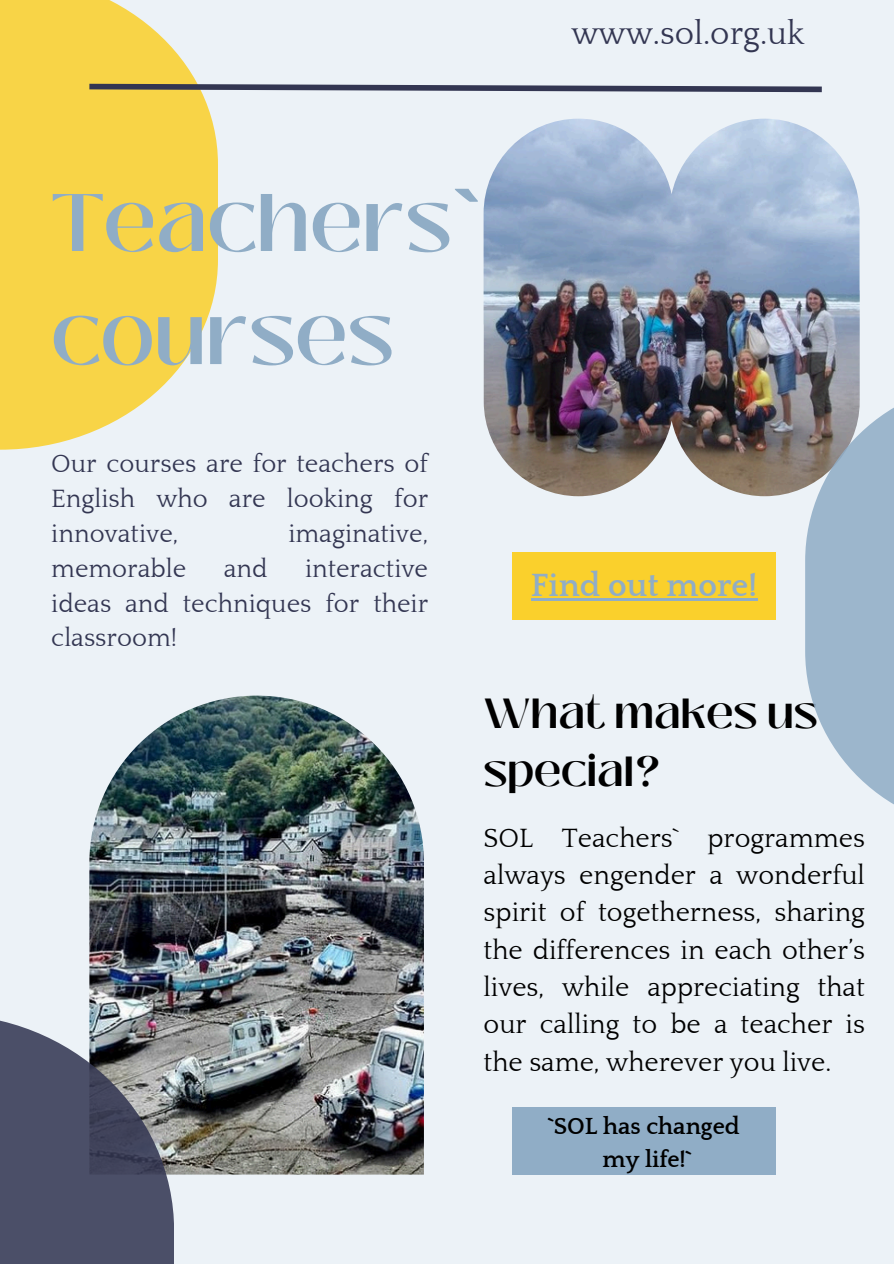
<style>
.page{position:relative;width:894px;height:1264px;background:#fff}
.page>*{position:absolute;margin:0;border:0;box-sizing:border-box;transform-origin:0 0}
.t1{font:600 81.15px/113.1px "Black Mango";color:#90adc6}
.t2{font:600 42px/58.5px "Black Mango";color:#000}
.t3{font:33.15px "Quattrocento";color:#333652}
.t4{font:700 33px "Quattrocento";color:#90adc6}
.t5{font:27.15px/37.3px "Quattrocento";color:#000;text-align:justify}
.t6{font:25.65px/35px "Quattrocento";color:#333652;text-align:justify}
.t7{font:700 23.85px "Quattrocento";color:#000}
.s1{font-family:"Noto Sans";font-weight:700}
</style>
<div class="page">
<div style="left:0;top:0;width:893px;height:1263px;background:#ecf2f7"></div>
<img style="left:483px;top:119px;width:376px;height:377px">
<div style="left:512px;top:552px;width:263px;height:67px;background:#fad02c"></div>
<div style="left:512px;top:1107px;width:263px;height:67px;background:#90adc6"></div>
<img style="left:89px;top:695px;width:335px;height:479px">
<svg style="left:0;top:0;width:218px;height:449px;background:#f6d85f"></svg>
<svg style="left:84px;top:81px;width:738px;height:14px"></svg>
<svg style="left:0;top:1014px;width:174px;height:249px;background:#5d6174"></svg>
<svg style="left:804px;top:381px;width:89px;height:423px;fill:#9cb6cc"></svg>
<hr style="left:531px;top:598px;width:226px;height:2px;background:#90adc6">
<h5 class="t1" style="left:51px;top:167px;width:431px">Teachers<span class="s1">` </span>courses</h5>
<h5 class="t6" style="left:51px;top:447px;width:378px">Our courses are for teachers of English who are looking for innovative,</h5>
<h5 class="t6" style="left:288px;top:516px;width:141px">imaginative,</h5>
<h5 class="t6" style="left:51px;top:551px;width:136px">memorable</h5>
<h5 class="t6" style="left:224px;top:551px;width:45px">and</h5>
<h5 class="t6" style="left:51px;top:551px;width:378px;text-indent:254px">interactive ideas and techniques for their classroom!</h5>
<p class="t3" style="left:571px;top:16px;width:235px">www.sol.org.uk</p>
<h3 class="t4" style="left:531px;top:568px;width:228px">Find out more!</h3>
<p class="t2" style="left:483px;top:684px;width:336px">What makes us special?</p>
<h1 class="t5" style="left:483px;top:820px;width:383px">SOL Teachers` programmes always engender a wonderful spirit of togetherness, sharing the differences in each other’s lives, while appreciating that our calling to be a teacher is the same, wherever you live.</h1>
<h2 class="t7" style="left:548px;top:1113px;width:193px">`SOL has changed</h2>
<p class="t7" style="left:602px;top:1146px;width:90px">my life!`</p>
</div>
